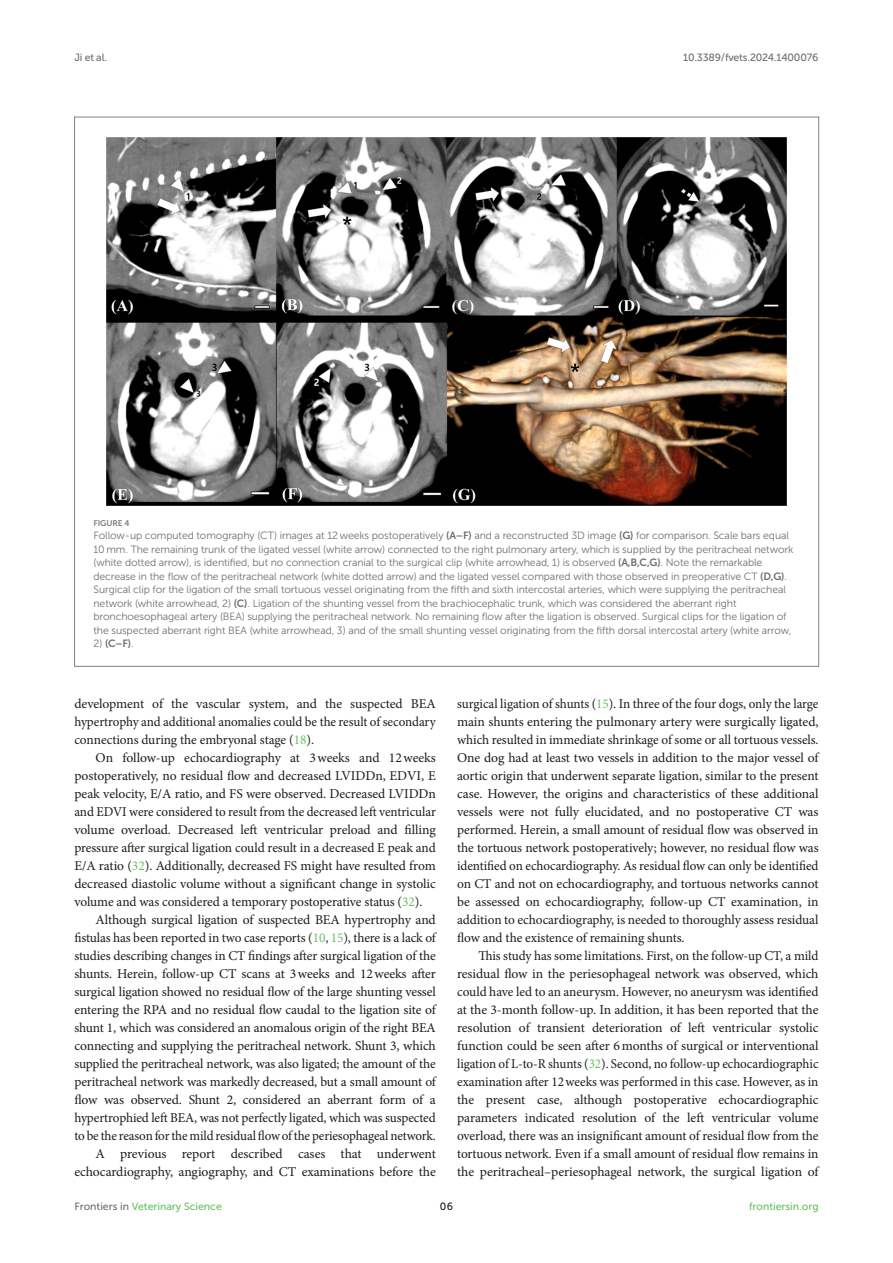
<style>
.page{position:relative;width:893px;height:1263px;background:#fff}
.page>*{position:absolute;margin:0;border:0;box-sizing:border-box;transform-origin:0 0}
.TEXT{font:13.5px/18px "Minion Pro";letter-spacing:-.01em;color:#1b1c1b;text-align:justify}
.FIG_HD{font:10.5px/13.5px "Museo Sans 300";letter-spacing:-.01em;color:#706f70}
.t1{font:10.5px "Museo Sans 500";color:#65c161}
.t2{font:10.5px "Museo Sans 500";letter-spacing:-.015em;color:#706f70}
.FIG_HD-2{font:10.5px "Museo Sans 700";color:#706f70}
.t3{font:10.5px "Museo Sans 500";color:#1b1c1b}
.FIG_HD-3{font:8.25px "Museo Sans 700";letter-spacing:-.01em;color:#7e7f7f}
.s1{font-family:"Museo Sans 700"}
.s2{font-family:"Museo Sans 300"}
.s3{color:#65c161}
.s4{color:#706f70}
</style>
<div class="page">
<img style="left:106px;top:137px;width:681px;height:369px">
<p class="t2" style="left:74px;top:51px;width:34px">Ji et al.</p>
<p class="t2" style="left:683px;top:51px;width:137px">10.3389/fvets.2024.1400076</p>
<p class="FIG_HD-3" style="left:94px;top:518px;width:37px">FIGURE 4</p>
<p class="FIG_HD" style="left:94px;top:529px;width:701px">Follow-up computed tomography (CT) images at 12 weeks postoperatively <span class="s1">(A–F)</span> and a reconstructed 3D image <span class="s1">(G)</span> for comparison. Scale bars equal 10 mm. The remaining trunk of the ligated vessel (white arrow) connected to the right pulmonary artery, which is supplied by the peritracheal network (white dotted arrow), is identified, but no connection cranial to the surgical clip (white arrowhead, 1) is observed <span class="s1">(A,B,C,G)</span>. Note the remarkable decrease in the flow of the peritracheal network (white dotted arrow) and the ligated vessel compared with those observed in preoperative CT <span class="s1">(D,G)</span>.<br>Surgical clip for the ligation of the small tortuous vessel originating from the fifth and sixth intercostal arteries, which were supplying the peritracheal network (white arrowhead, 2) <span class="s1">(C)</span>. Ligation of the shunting vessel from the brachiocephalic trunk, which was considered the aberrant right bronchoesophageal artery (BEA) supplying the peritracheal network. No remaining flow after the ligation is observed. Surgical clips for the ligation of the suspected aberrant right BEA (white arrowhead, 3) and of the small shunting vessel originating from the fifth dorsal intercostal artery (white arrow,</p>
<p class="FIG_HD-2" style="left:94px;top:638px;width:42px"><span class="s2">2)</span> (C–F)<span class="s2">.</span></p>
<p class="TEXT" style="left:74px;top:695px;width:363px">development of the vascular system, and the suspected BEA hypertrophy and additional anomalies could be the result of secondary connections during the embryonal stage (<span class="s3">18</span>).</p>
<p class="TEXT" style="left:74px;top:749px;width:363px;text-indent:21px">On follow-up echocardiography at 3weeks and 12weeks postoperatively, no residual flow and decreased LVIDDn, EDVI, E peak velocity, E/A ratio, and FS were observed. Decreased LVIDDn and EDVI were considered to result from the decreased left ventricular volume overload. Decreased left ventricular preload and filling pressure after surgical ligation could result in a decreased E peak and E/A ratio (<span class="s3">32</span>). Additionally, decreased FS might have resulted from decreased diastolic volume without a significant change in systolic volume and was considered a temporary postoperative status (<span class="s3">32</span>).</p>
<p class="TEXT" style="left:74px;top:911px;width:363px;text-indent:21px">Although surgical ligation of suspected BEA hypertrophy and fistulas has been reported in two case reports (<span class="s3">10</span>, <span class="s3">15</span>), there is a lack of studies describing changes in CT findings after surgical ligation of the shunts. Herein, follow-up CT scans at 3weeks and 12weeks after surgical ligation showed no residual flow of the large shunting vessel entering the RPA and no residual flow caudal to the ligation site of shunt 1, which was considered an anomalous origin of the right BEA connecting and supplying the peritracheal network. Shunt 3, which supplied the peritracheal network, was also ligated; the amount of the peritracheal network was markedly decreased, but a small amount of flow was observed. Shunt 2, considered an aberrant form of a hypertrophied left BEA, was not perfectly ligated, which was suspected to be the reason for the mild residual flow of the periesophageal network.</p>
<p class="TEXT" style="left:74px;top:1145px;width:363px;text-align:right">A previous report described cases that underwent echocardiography, angiography, and CT examinations before the</p>
<p class="TEXT" style="left:457px;top:695px;width:363px">surgical ligation of shunts (<span class="s3">15</span>). In three of the four dogs, only the large main shunts entering the pulmonary artery were surgically ligated, which resulted in immediate shrinkage of some or all tortuous vessels.<br>One dog had at least two vessels in addition to the major vessel of aortic origin that underwent separate ligation, similar to the present case. However, the origins and characteristics of these additional vessels were not fully elucidated, and no postoperative CT was performed. Herein, a small amount of residual flow was observed in the tortuous network postoperatively; however, no residual flow was identified on echocardiography. As residual flow can only be identified on CT and not on echocardiography, and tortuous networks cannot be assessed on echocardiography, follow-up CT examination, in addition to echocardiography, is needed to thoroughly assess residual flow and the existence of remaining shunts.</p>
<p class="TEXT" style="left:457px;top:947px;width:363px;text-indent:21px">This study has some limitations. First, on the follow-up CT, a mild residual flow in the periesophageal network was observed, which could have led to an aneurysm. However, no aneurysm was identified at the 3-month follow-up. In addition, it has been reported that the resolution of transient deterioration of left ventricular systolic function could be seen after 6months of surgical or interventional ligation of L-to-R shunts (<span class="s3">32</span>). Second, no follow-up echocardiographic examination after 12weeks was performed in this case. However, as in the present case, although postoperative echocardiographic parameters indicated resolution of the left ventricular volume overload, there was an insignificant amount of residual flow from the tortuous network. Even if a small amount of residual flow remains in the peritracheal–periesophageal network, the surgical ligation of</p>
<p class="t1" style="left:74px;top:1200px;width:149px"><span class="s4">Frontiers in</span> Veterinary Science</p>
<p class="t3" style="left:440px;top:1200px;width:15px">06</p>
<p class="t1" style="left:749px;top:1200px;width:71px">frontiersin.org</p>
</div>
